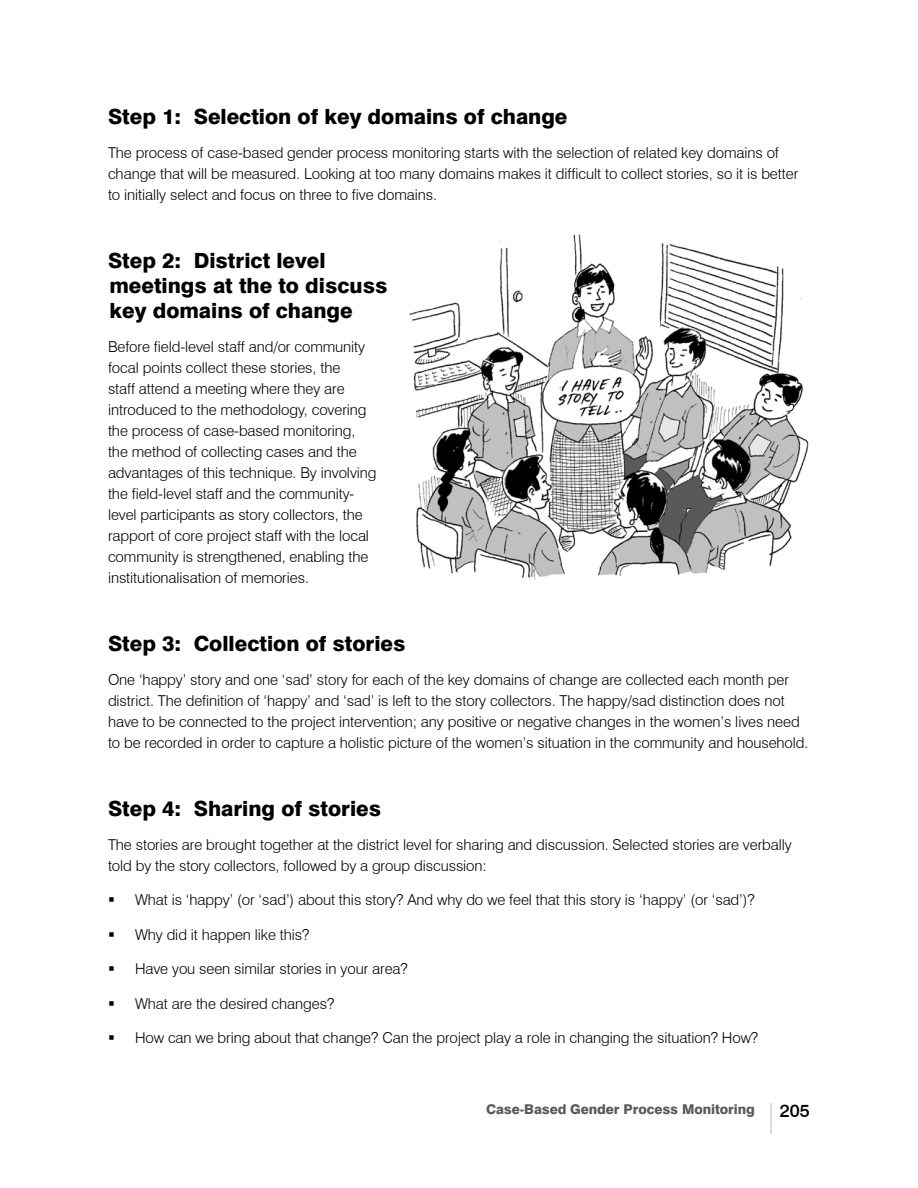
<style>
.page{position:relative;width:918px;height:1188px;background:#fff}
.page>*{position:absolute;margin:0;border:0;box-sizing:border-box;transform-origin:0 0}
.t1{font:800 21px/25.2px "Swiss 721 BT";color:#000}
.t2{font:500 18px "Swiss 721 BT";color:#000}
.t3{font:300 15px/21px "Swiss 721 BT";letter-spacing:-.005em;color:#000}
.t4{font:800 13.5px "Swiss 721 BT";letter-spacing:-.005em;color:#58595b}
</style>
<div class="page">
<hr style="left:771px;top:1104px;width:1px;height:30px;background:#dcdddf">
<img style="left:409px;top:234px;width:400px;height:346px">
<h1 class="t1" style="left:108px;top:104px;width:461px">Step 1: Selection of key domains of change</h1>
<p class="t3" style="left:108px;top:142px;width:692px">The process of case-based gender process monitoring starts with the selection of related key domains of change that will be measured. Looking at too many domains makes it difficult to collect stories, so it is better to initially select and focus on three to five domains.</p>
<h1 class="t1" style="left:108px;top:248px;width:281px">Step 2: District level meetings at the to discuss key domains of change</h1>
<p class="t3" style="left:108px;top:336px;width:270px">Before field-level staff and/or community focal points collect these stories, the<br>staff attend a meeting where they are introduced to the methodology, covering the process of case-based monitoring, the method of collecting cases and the advantages of this technique. By involving the field-level staff and the community&shy;level participants as story collectors, the rapport of core project staff with the local community is strengthened, enabling the institutionalisation of memories.</p>
<h1 class="t1" style="left:108px;top:631px;width:299px">Step 3: Collection of stories</h1>
<p class="t3" style="left:108px;top:669px;width:702px">One ‘happy’ story and one ‘sad’ story for each of the key domains of change are collected each month per district. The definition of ‘happy’ and ‘sad’ is left to the story collectors. The happy/sad distinction does not have to be connected to the project intervention; any positive or negative changes in the women’s lives need to be recorded in order to capture a holistic picture of the women’s situation in the community and household.</p>
<h1 class="t1" style="left:108px;top:796px;width:275px">Step 4: Sharing of stories</h1>
<p class="t3" style="left:108px;top:834px;width:685px">The stories are brought together at the district level for sharing and discussion. Selected stories are verbally told by the story collectors, followed by a group discussion:</p>
<p class="t3" style="left:135px;top:889px;width:621px">What is ‘happy’ (or ‘sad’) about this story? And why do we feel that this story is ‘happy’ (or ‘sad’)?</p>
<p class="t3" style="left:135px;top:924px;width:176px">Why did it happen like this?</p>
<p class="t3" style="left:135px;top:958px;width:274px">Have you seen similar stories in your area?</p>
<p class="t3" style="left:135px;top:993px;width:201px">What are the desired changes?</p>
<p class="t3" style="left:135px;top:1027px;width:625px">How can we bring about that change? Can the project play a role in changing the situation? How?</p>
<p class="t4" style="left:486px;top:1101px;width:270px">Case-Based Gender Process Monitoring</p>
<p class="t2" style="left:780px;top:1100px;width:32px">205</p>
</div>
